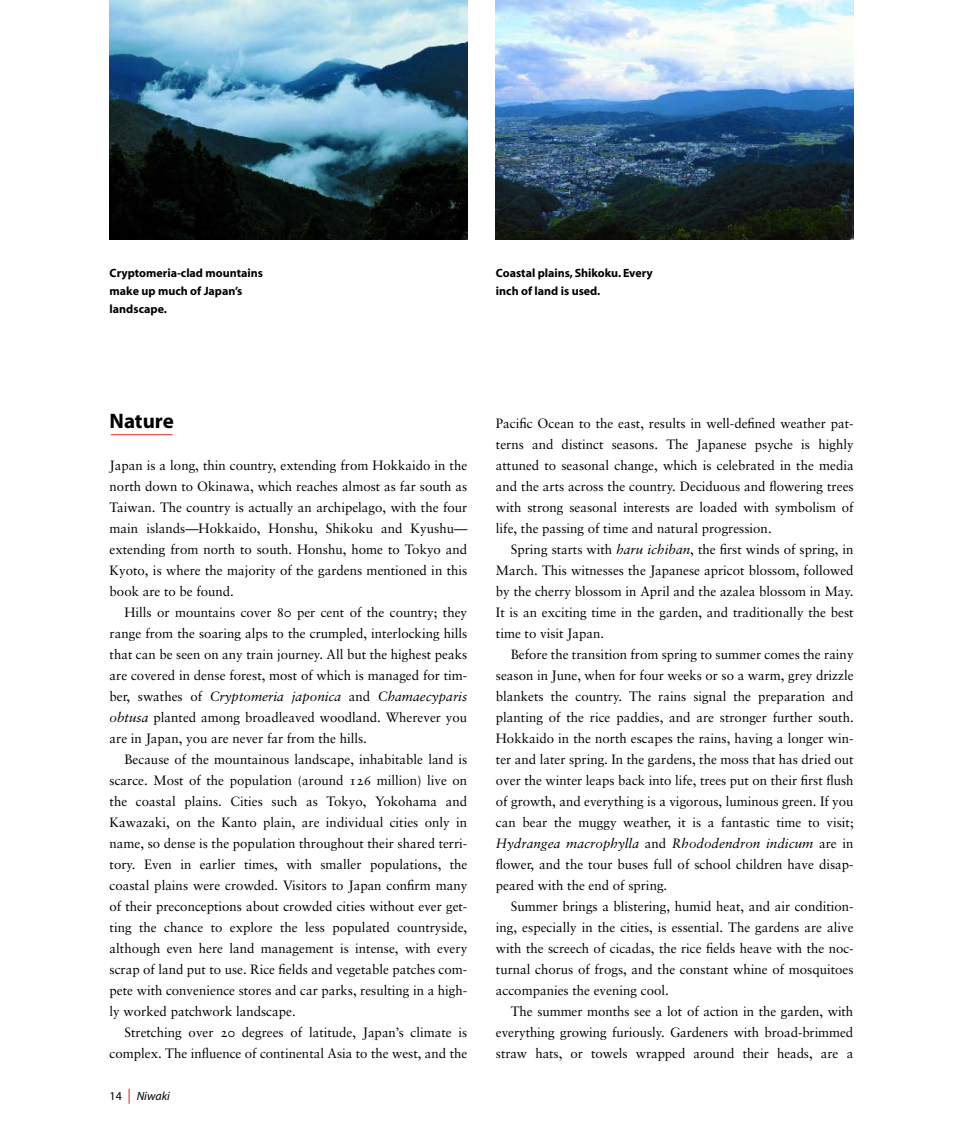
<style>
.page{position:relative;width:973px;height:1148px;background:#fff}
.page>*{position:absolute;margin:0;border:0;box-sizing:border-box;transform-origin:0 0}
.t1{font:700 21px "Myriad";letter-spacing:-.005em;color:#000}
.t2{font:13.5px "Sabon";color:#000}
.t3{font:italic 13.5px "Sabon";color:#000}
.t4{font:700 12px/18px "Myriad";color:#000}
.t5{font:italic 12px "Myriad";color:#000}
.s1{font-family:"Sabon Roman SC"}
.s2{font-style:normal}
.s3{font-style:italic}
.s4{font-style:normal;font-size:15px;color:#e12a20}
</style>
<div class="page">
<img style="left:109px;top:0;width:745px;height:436px">
<p class="t4" style="left:110px;top:265px;width:155px">Cryptomeria-clad mountains make up much of Japan’s landscape.</p>
<p class="t4" style="left:496px;top:265px;width:158px">Coastal plains, Shikoku. Every inch of land is used.</p>
<p class="t1" style="left:110px;top:413px;width:66px">Nature</p>
<p class="t2" style="left:110px;top:459px;width:359px">Japan is a long, thin country, extending from Hokkaido in the</p>
<p class="t2" style="left:110px;top:480px;width:359px">north down to Okinawa, which reaches almost as far south as</p>
<p class="t2" style="left:110px;top:501px;width:359px">Taiwan. The country is actually an archipelago, with the four</p>
<p class="t2" style="left:110px;top:522px;width:359px">main islands—Hokkaido, Honshu, Shikoku and Kyushu—</p>
<p class="t2" style="left:110px;top:543px;width:359px">extending from north to south. Honshu, home to Tokyo and</p>
<p class="t2" style="left:110px;top:564px;width:359px">Kyoto, is where the majority of the gardens mentioned in this</p>
<p class="t2" style="left:110px;top:585px;width:126px">book are to be found.</p>
<p class="t2" style="left:124px;top:606px;width:344px">Hills or mountains cover <span class="s1">80</span> per cent of the country; they</p>
<p class="t2" style="left:110px;top:627px;width:359px">range from the soaring alps to the crumpled, interlocking hills</p>
<p class="t2" style="left:110px;top:648px;width:359px">that can be seen on any train journey. All but the highest peaks</p>
<p class="t2" style="left:110px;top:669px;width:359px">are covered in dense forest, most of which is managed for tim-</p>
<p class="t3" style="left:110px;top:690px;width:359px"><span class="s2">ber, swathes of</span> Cryptomeria japonica <span class="s2">and</span> Chamaecyparis</p>
<p class="t2" style="left:110px;top:711px;width:359px"><span class="s3">obtusa</span> planted among broadleaved woodland. Wherever you</p>
<p class="t2" style="left:110px;top:732px;width:259px">are in Japan, you are never far from the hills.</p>
<p class="t2" style="left:124px;top:753px;width:344px">Because of the mountainous landscape, inhabitable land is</p>
<p class="t2" style="left:110px;top:774px;width:359px">scarce. Most of the population (around <span class="s1">126</span> million) live on</p>
<p class="t2" style="left:110px;top:795px;width:359px">the coastal plains. Cities such as Tokyo, Yokohama and</p>
<p class="t2" style="left:110px;top:816px;width:359px">Kawazaki, on the Kanto plain, are individual cities only in</p>
<p class="t2" style="left:110px;top:837px;width:359px">name, so dense is the population throughout their shared terri-</p>
<p class="t2" style="left:110px;top:858px;width:359px">tory. Even in earlier times, with smaller populations, the</p>
<p class="t2" style="left:110px;top:879px;width:359px">coastal plains were crowded. Visitors to Japan confirm many</p>
<p class="t2" style="left:110px;top:900px;width:359px">of their preconceptions about crowded cities without ever get-</p>
<p class="t2" style="left:110px;top:921px;width:359px">ting the chance to explore the less populated countryside,</p>
<p class="t2" style="left:110px;top:942px;width:359px">although even here land management is intense, with every</p>
<p class="t2" style="left:110px;top:963px;width:359px">scrap of land put to use. Rice fields and vegetable patches com-</p>
<p class="t2" style="left:110px;top:984px;width:359px">pete with convenience stores and car parks, resulting in a high-</p>
<p class="t2" style="left:110px;top:1005px;width:188px">ly worked patchwork landscape.</p>
<p class="t2" style="left:124px;top:1026px;width:344px">Stretching over <span class="s1">20</span> degrees of latitude, Japan’s climate is</p>
<p class="t2" style="left:110px;top:1047px;width:359px">complex. The influence of continental Asia to the west, and the</p>
<p class="t5" style="left:110px;top:1091px;width:62px"><span class="s2">14</span> <span class="s4">|</span> Niwaki</p>
<p class="t2" style="left:496px;top:417px;width:359px">Pacific Ocean to the east, results in well-defined weather pat-</p>
<p class="t2" style="left:496px;top:438px;width:359px">terns and distinct seasons. The Japanese psyche is highly</p>
<p class="t2" style="left:496px;top:459px;width:359px">attuned to seasonal change, which is celebrated in the media</p>
<p class="t2" style="left:496px;top:480px;width:359px">and the arts across the country. Deciduous and flowering trees</p>
<p class="t2" style="left:496px;top:501px;width:359px">with strong seasonal interests are loaded with symbolism of</p>
<p class="t2" style="left:496px;top:522px;width:277px">life, the passing of time and natural progression.</p>
<p class="t2" style="left:511px;top:543px;width:344px">Spring starts with <span class="s3">haru ichiban</span>, the first winds of spring, in</p>
<p class="t2" style="left:496px;top:564px;width:359px">March. This witnesses the Japanese apricot blossom, followed</p>
<p class="t2" style="left:496px;top:585px;width:359px">by the cherry blossom in April and the azalea blossom in May.</p>
<p class="t2" style="left:496px;top:606px;width:359px">It is an exciting time in the garden, and traditionally the best</p>
<p class="t2" style="left:496px;top:627px;width:110px">time to visit Japan.</p>
<p class="t2" style="left:511px;top:648px;width:344px">Before the transition from spring to summer comes the rainy</p>
<p class="t2" style="left:496px;top:669px;width:359px">season in June, when for four weeks or so a warm, grey drizzle</p>
<p class="t2" style="left:496px;top:690px;width:359px">blankets the country. The rains signal the preparation and</p>
<p class="t2" style="left:496px;top:711px;width:359px">planting of the rice paddies, and are stronger further south.</p>
<p class="t2" style="left:496px;top:732px;width:359px">Hokkaido in the north escapes the rains, having a longer win-</p>
<p class="t2" style="left:496px;top:753px;width:359px">ter and later spring. In the gardens, the moss that has dried out</p>
<p class="t2" style="left:496px;top:774px;width:359px">over the winter leaps back into life, trees put on their first flush</p>
<p class="t2" style="left:496px;top:795px;width:359px">of growth, and everything is a vigorous, luminous green. If you</p>
<p class="t2" style="left:496px;top:816px;width:359px">can bear the muggy weather, it is a fantastic time to visit;</p>
<p class="t3" style="left:496px;top:837px;width:359px">Hydrangea macrophylla <span class="s2">and</span> Rhododendron indicum <span class="s2">are in</span></p>
<p class="t2" style="left:496px;top:858px;width:359px">flower, and the tour buses full of school children have disap-</p>
<p class="t2" style="left:496px;top:879px;width:173px">peared with the end of spring.</p>
<p class="t2" style="left:511px;top:900px;width:344px">Summer brings a blistering, humid heat, and air condition-</p>
<p class="t2" style="left:496px;top:921px;width:359px">ing, especially in the cities, is essential. The gardens are alive</p>
<p class="t2" style="left:496px;top:942px;width:359px">with the screech of cicadas, the rice fields heave with the noc-</p>
<p class="t2" style="left:496px;top:963px;width:359px">turnal chorus of frogs, and the constant whine of mosquitoes</p>
<p class="t2" style="left:496px;top:984px;width:174px">accompanies the evening cool.</p>
<p class="t2" style="left:511px;top:1005px;width:344px">The summer months see a lot of action in the garden, with</p>
<p class="t2" style="left:496px;top:1026px;width:359px">everything growing furiously. Gardeners with broad-brimmed</p>
<p class="t2" style="left:496px;top:1047px;width:359px">straw hats, or towels wrapped around their heads, are a</p>
</div>
